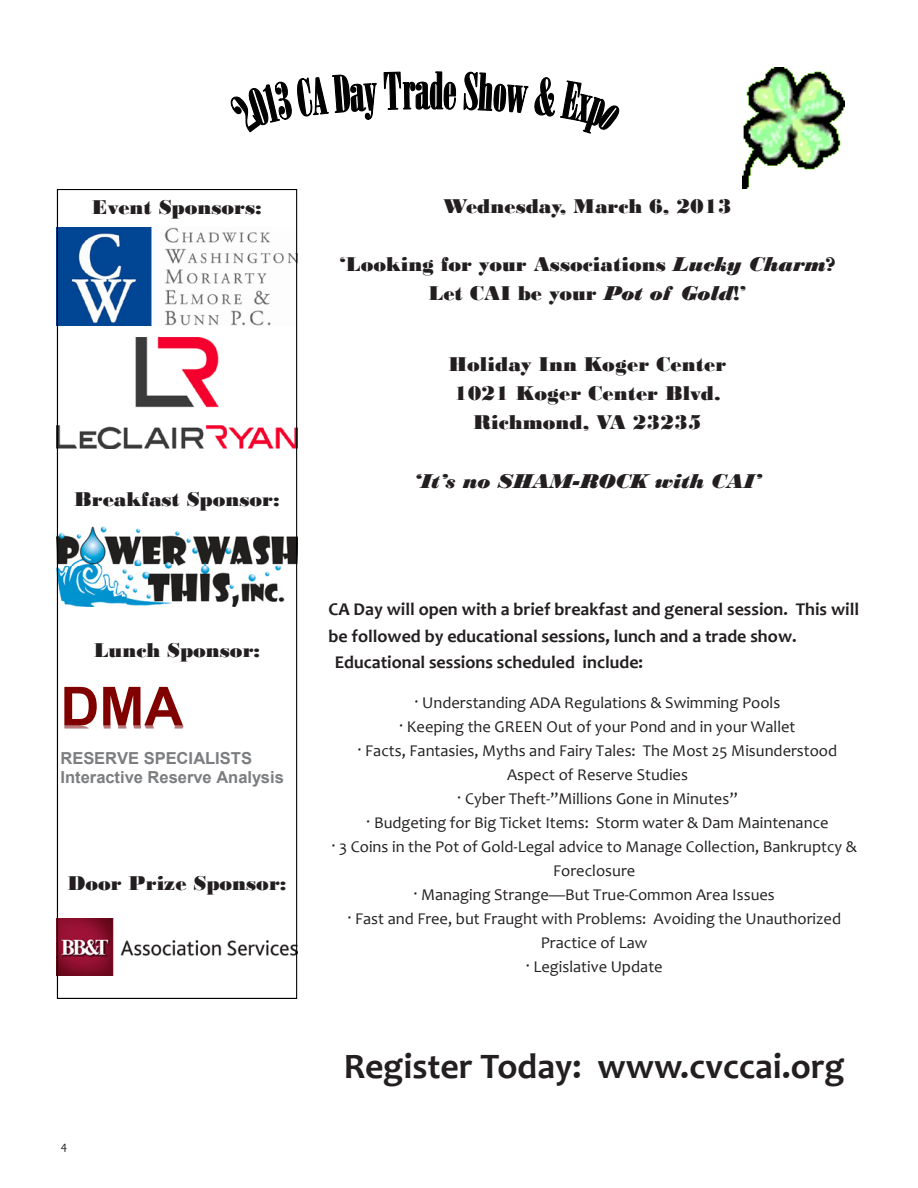
<style>
.page{position:relative;width:918px;height:1188px;background:#fff}
.page>*{position:absolute;margin:0;border:0;box-sizing:border-box;transform-origin:0 0}
.t1{font:700 54px "Arial";color:#800000}
.t2{font:700 36px "Candara";color:#231f20}
.t3{font:21px/29.1px "Bodoni MT Black";color:#231f20;text-align:center}
.t4{font:italic 21px "Bodoni MT Black";color:#231f20}
.t5{font:700 18px "Candara";color:#231f20}
.t6{font:16.5px/24px "Candara";color:#231f20;text-align:center}
.t7{font:700 16.5px/18.9px "Arial";color:#7b7d80}
.t8{font:12px "Candara";color:#231f20}
.s1{font-style:italic}
</style>
<div class="page">
<svg style="left:231px;top:74px;width:146px;height:59px"></svg>
<svg style="left:383px;top:71px;width:74px;height:39px"></svg>
<svg style="left:463px;top:72px;width:157px;height:62px"></svg>
<img style="left:742px;top:68px;width:102px;height:121px">
<svg style="left:57px;top:189px;width:240px;height:810px"></svg>
<img style="left:64px;top:725px;width:119px;height:3px">
<p class="t3" style="left:92px;top:192px;width:171px">Event Sponsors:</p>
<p class="t3" style="left:74px;top:484px;width:207px">Breakfast Sponsor:</p>
<p class="t3" style="left:94px;top:635px;width:168px">Lunch Sponsor:</p>
<p class="t1" style="left:60px;top:671px;width:124px">DMA</p>
<p class="t7" style="left:60px;top:750px;width:225px">RESERVE SPECIALISTS<br>Interactive Reserve Analysis</p>
<p class="t3" style="left:67px;top:869px;width:221px">Door Prize Sponsor:</p>
<p class="t8" style="left:61px;top:1139px;width:8px">4</p>
<p class="t3" style="left:443px;top:191px;width:290px">Wednesday, March 6, 2013</p>
<p class="t3" style="left:339px;top:249px;width:498px">‘Looking for your Associations <span class="s1">Lucky Charm</span>?<br>Let CAI be your <span class="s1">Pot of Gold</span>!’</p>
<p class="t3" style="left:448px;top:350px;width:279px">Holiday Inn Koger Center<br>1021 Koger Center Blvd.<br>Richmond, VA 23235</p>
<p class="t4" style="left:414px;top:469px;width:349px">‘It’s no SHAM-ROCK with CAI’</p>
<p class="t5" style="left:328px;top:599px;width:532px">CA Day will open with a brief breakfast and general session. This will</p>
<p class="t5" style="left:328px;top:625px;width:470px">be followed by educational sessions, lunch and a trade show.</p>
<p class="t5" style="left:335px;top:651px;width:310px">Educational sessions scheduled include:</p>
<p class="t6" style="left:331px;top:691px;width:527px">· Understanding ADA Regulations &amp; Swimming Pools<br>· Keeping the GREEN Out of your Pond and in your Wallet<br>· Facts, Fantasies, Myths and Fairy Tales: The Most 25 Misunderstood Aspect of Reserve Studies<br>· Cyber Theft‐”Millions Gone in Minutes”<br>· Budgeting for Big Ticket Items: Storm water &amp; Dam Maintenance<br>· 3 Coins in the Pot of Gold‐Legal advice to Manage Collection, Bankruptcy &amp; Foreclosure<br>· Managing Strange—But True‐Common Area Issues<br>· Fast and Free, but Fraught with Problems: Avoiding the Unauthorized Practice of Law<br>· Legislative Update</p>
<p class="t2" style="left:344px;top:1045px;width:502px">Register Today: www.cvccai.org</p>
</div>
